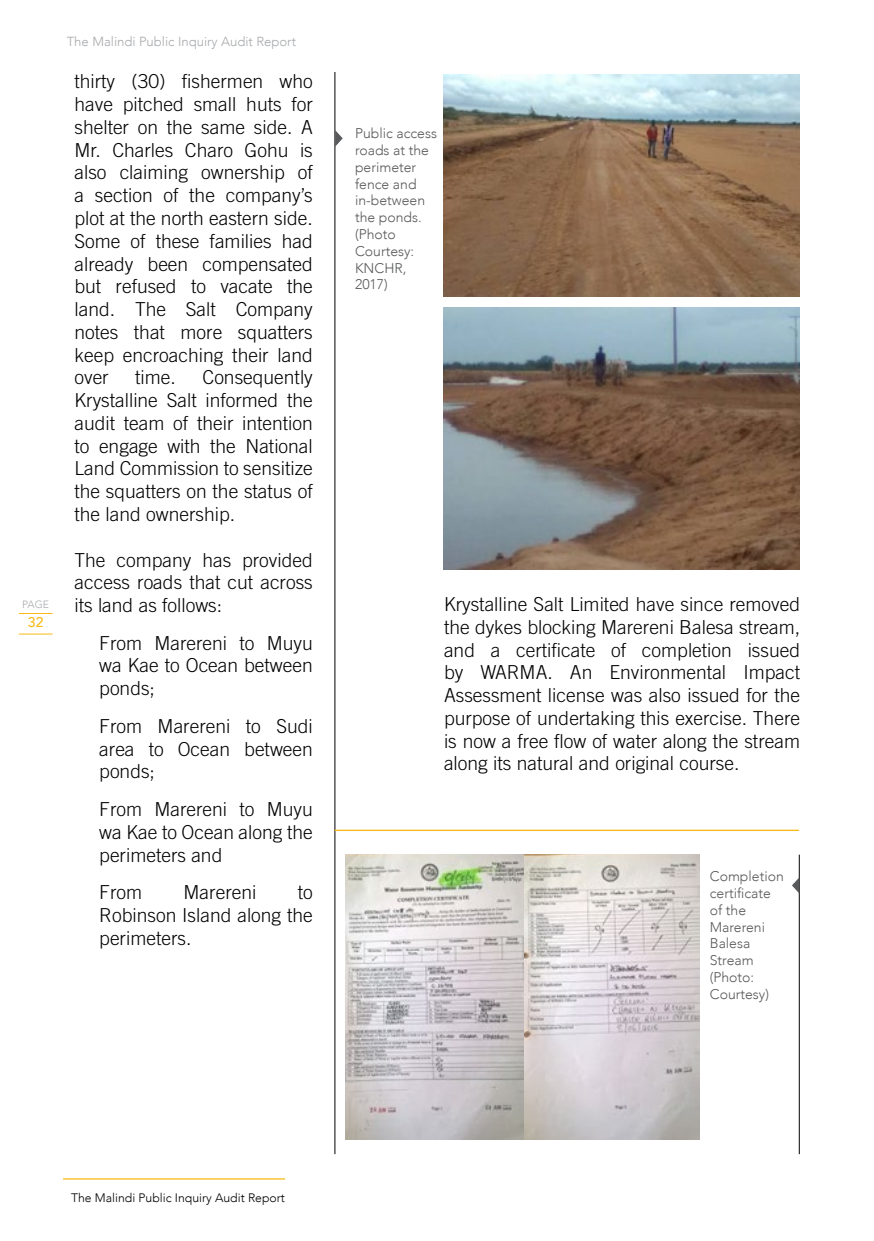
<style>
.page{position:relative;width:874px;height:1241px;background:#fff}
.page>*{position:absolute;margin:0;border:0;box-sizing:border-box;transform-origin:0 0}
.t1{font:300 19.25px/22.8px "Trade Gothic LT Std";color:#000;text-align:justify}
.t2{font:300 14px/16.8px "Avenir";color:#58595b}
.t3{font:500 14px "Avenir";color:#f8ba17}
.t4{font:300 13.12px "Avenir";color:#a7a9ac}
.t5{font:300 12.25px "Avenir";color:#000}
.t6{font:300 10.5px "Avenir";color:#a7a9ac}
</style>
<div class="page">
<hr style="left:334px;top:72px;width:1px;height:1081px;background:#000">
<hr style="left:798px;top:854px;width:1px;height:299px;background:#000">
<img style="left:443px;top:74px;width:356px;height:223px">
<img style="left:443px;top:308px;width:356px;height:261px">
<img style="left:345px;top:854px;width:354px;height:285px">
<hr style="left:334px;top:829px;width:464px;height:1px;background:#f8ba17">
<svg style="left:335px;top:130px;width:7px;height:17px"></svg>
<svg style="left:792px;top:877px;width:7px;height:16px"></svg>
<hr style="left:19px;top:633px;width:34px;height:1px;background:#f8ba17">
<hr style="left:19px;top:613px;width:34px;height:1px;background:#f8ba17">
<hr style="left:63px;top:1177px;width:222px;height:2px;background:#f8ba17">
<p class="t6" style="left:22px;top:597px;width:28px">PAGE</p>
<p class="t3" style="left:28px;top:610px;width:17px">32</p>
<p class="t4" style="left:67px;top:34px;width:231px">The Malindi Public Inquiry Audit Report</p>
<p class="t1" style="left:74px;top:70px;width:240px">thirty (30) fishermen who have pitched small huts for shelter on the same side. A Mr. Charles Charo Gohu is also claiming ownership of a section of the company’s plot at the north eastern side.<br>Some of these families had already been compensated but refused to vacate the land. The Salt Company notes that more squatters keep encroaching their land over</p>
<p class="t1" style="left:74px;top:366px;width:240px;text-indent:128px">Consequently Krystalline Salt informed the audit team of their intention to engage with the National Land Commission to sensitize the squatters on the status of the land ownership.</p>
<p class="t1" style="left:74px;top:548px;width:240px">The company has provided access roads that cut across its land as follows:</p>
<p class="t1" style="left:99px;top:631px;width:215px">From Marereni to Muyu wa Kae to Ocean between ponds;</p>
<p class="t1" style="left:99px;top:714px;width:215px">From Marereni to Sudi area to Ocean between ponds;</p>
<p class="t1" style="left:99px;top:797px;width:215px">From Marereni to Muyu wa Kae to Ocean along the perimeters and</p>
<p class="t1" style="left:99px;top:880px;width:44px">From</p>
<p class="t1" style="left:183px;top:880px;width:74px">Marereni</p>
<p class="t1" style="left:135px;top:366px;width:42px">time.</p>
<p class="t1" style="left:99px;top:880px;width:215px;text-indent:198px">to Robinson Island along the perimeters.</p>
<p class="t2" style="left:355px;top:125px;width:83px">Public access roads at the perimeter fence and in-between the ponds. (Photo<br>Courtesy:<br>KNCHR,<br>2017)</p>
<p class="t1" style="left:444px;top:592px;width:357px">Krystalline Salt Limited have since removed the dykes blocking Marereni Balesa stream, and a certificate of completion issued by WARMA. An Environmental Impact Assessment license was also issued for the purpose of undertaking this exercise. There is now a free flow of water along the stream along its natural and original course.</p>
<p class="t2" style="left:709px;top:867px;width:75px">Completion certificate of the<br>Marereni<br>Balesa<br>Stream (Photo:<br>Courtesy)</p>
<p class="t5" style="left:71px;top:1189px;width:215px">The Malindi Public Inquiry Audit Report</p>
</div>
